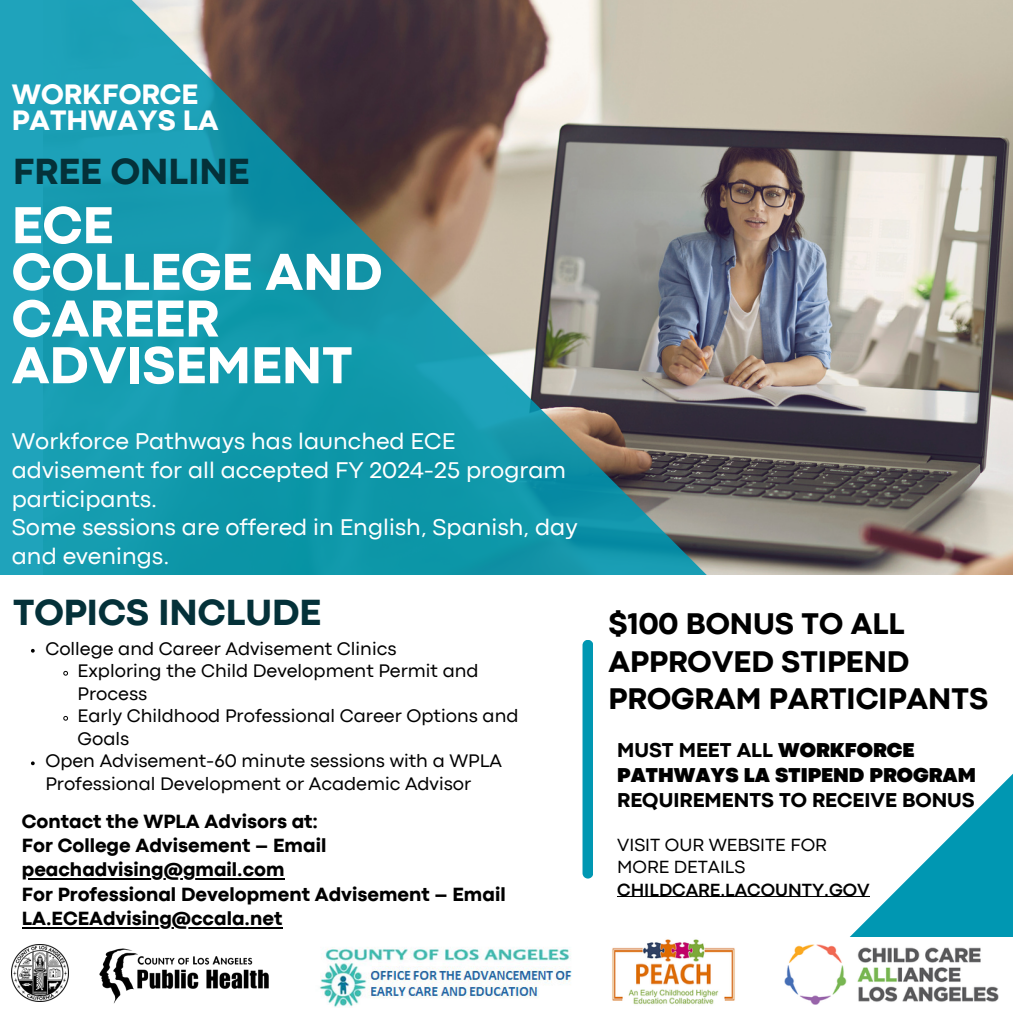
<style>
.page{position:relative;width:1013px;height:1013px;background:#fff}
.page>*{position:absolute;margin:0;border:0;box-sizing:border-box;transform-origin:0 0}
.t1{font:800 54.25px/46.6px "Codec Pro";color:#fff}
.t2{font:800 38px "Codec Pro";color:#043139}
.t3{font:800 31.25px/37.5px "Codec Pro";color:#000}
.t4{font:800 29.38px/25.2px "Codec Pro";color:#fff}
.t5{font:23.75px/28.8px "Codec Pro";color:#fff}
.t6{font:800 21px/25px "Codec Pro";color:#000}
.t7{font:800 20px/24.4px "Codec Pro";color:#000}
.t8{font:19px/22.5px "Codec Pro";color:#000}
.t9{font:18.38px/22.5px "Codec Pro";color:#000}
.s1{font-weight:900}
.s2{font-weight:700}
</style>
<div class="page">
<img style="left:723px;top:0;width:289px;height:575px">
<svg style="left:0;top:0;width:723px;height:575px;background:#468e98"></svg>
<svg style="left:850px;top:774px;width:162px;height:162px"></svg>
<div style="left:582px;top:639px;width:11px;height:239px;background:#0097b2;border-radius:5px"></div>
<img style="left:320px;top:947px;width:252px;height:60px">
<img style="left:99px;top:948px;width:170px;height:56px">
<img style="left:12px;top:944px;width:57px;height:57px">
<img style="left:612px;top:939px;width:123px;height:65px">
<img style="left:784px;top:944px;width:214px;height:60px">
<svg style="left:31px;top:649px;width:4px;height:3px"></svg>
<svg style="left:63px;top:670px;width:5px;height:6px"></svg>
<svg style="left:63px;top:715px;width:5px;height:6px"></svg>
<svg style="left:31px;top:761px;width:4px;height:4px"></svg>
<hr style="left:617px;top:896px;width:252px;height:1px;background:#000">
<hr style="left:22px;top:878px;width:263px;height:2px;background:#000">
<hr style="left:22px;top:927px;width:260px;height:1px;background:#000">
<p class="t4" style="left:12px;top:84px;width:208px">WORKFORCE<br>PATHWAYS LA</p>
<p class="t2" style="left:13px;top:158px;width:238px">FREE ONLINE</p>
<p class="t1" style="left:12px;top:206px;width:103px">ECE</p>
<p class="t1" style="left:12px;top:252px;width:372px">COLLEGE AND<br>CAREER<br>ADVISEMENT</p>
<p class="t5" style="left:12px;top:428px;width:556px">Workforce Pathways has launched ECE advisement for all accepted FY 2024-25 program participants.</p>
<p class="t5" style="left:12px;top:514px;width:567px">Some sessions are offered in English, Spanish, day and evenings.</p>
<p class="t2" style="left:13px;top:599px;width:309px">TOPICS INCLUDE</p>
<p class="t3" style="left:608px;top:607px;width:381px">$100 BONUS TO ALL<br>APPROVED STIPEND<br>PROGRAM PARTICIPANTS</p>
<p class="t8" style="left:45px;top:638px;width:352px">College and Career Advisement Clinics</p>
<p class="t8" style="left:78px;top:661px;width:402px">Exploring the Child Development Permit and<br>Process</p>
<p class="t8" style="left:78px;top:706px;width:442px">Early Childhood Professional Career Options and<br>Goals</p>
<p class="t8" style="left:45px;top:751px;width:458px">Open Advisement-60 minute sessions with a WPLA<br>Professional Development or Academic Advisor</p>
<p class="t6" style="left:617px;top:739px;width:360px">MUST MEET ALL <span class="s1">WORKFORCE<br>PATHWAYS LA STIPEND PROGRAM<br></span>REQUIREMENTS TO RECEIVE BONUS</p>
<p class="t9" style="left:617px;top:834px;width:254px">VISIT OUR WEBSITE FOR<br>MORE DETAILS<br><span class="s2">CHILDCARE.LACOUNTY.GOV</span></p>
<p class="t7" style="left:22px;top:810px;width:298px">Contact the WPLA Advisors at:</p>
<p class="t7" style="left:22px;top:834px;width:306px">For College Advisement – Email peachadvising@gmail.com</p>
<p class="t7" style="left:22px;top:883px;width:485px">For Professional Development Advisement – Email<br>LA.ECEAdvising@ccala.net</p>
</div>
